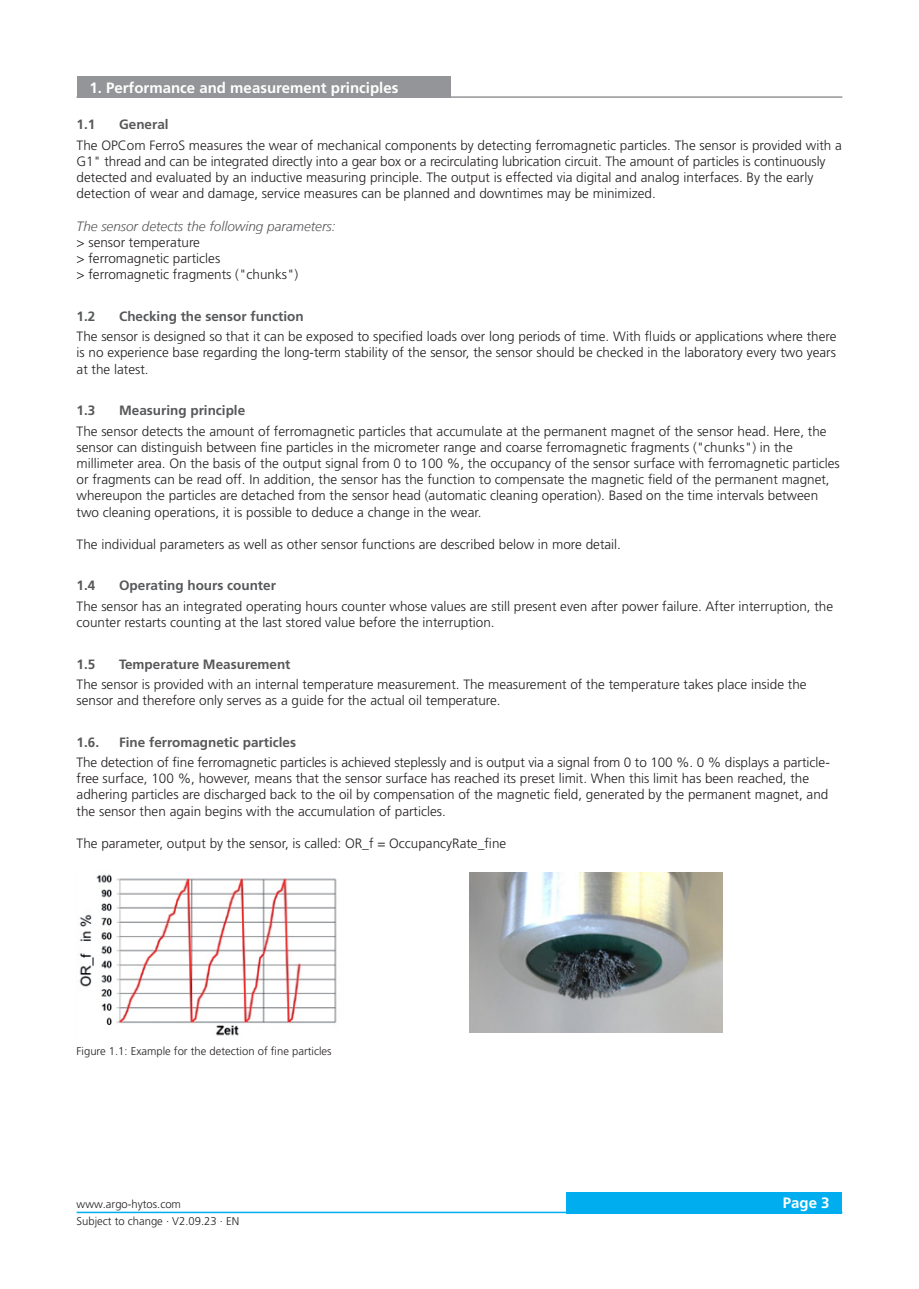
<style>
.page{position:relative;width:919px;height:1289px;background:#fff}
.page>*{position:absolute;margin:0;border:0;box-sizing:border-box;transform-origin:0 0}
.Überschrift_1{font:700 15px "Frutiger LT Pro";color:#fff}
._06_Copytext{font:300 13.5px/16.2px "Frutiger LT Pro";color:#231f20}
.Überschrift_3{font:700 13.5px "Frutiger LT Pro";color:#57585a}
._10_Subline_Italic{font:italic 300 13.5px "Frutiger LT";color:#57585a}
._08_Legend{font:300 11.25px "Frutiger LT Pro";color:#231f20}
</style>
<div class="page">
<div style="left:566px;top:1191px;width:276px;height:22px;background:#00aeef"></div>
<hr style="left:77px;top:1211px;width:765px;height:2px;background:#00aeef">
<div style="left:77px;top:77px;width:373px;height:21px;background:#939598"></div>
<hr style="left:77px;top:96px;width:765px;height:2px;background:#939598">
<img style="left:79px;top:874px;width:258px;height:162px">
<img style="left:469px;top:872px;width:253px;height:160px">
<p class="Überschrift_1" style="left:89px;top:79px;width:310px">1. Performance and measurement principles</p>
<p class="Überschrift_3" style="left:77px;top:117px;width:20px">1.1</p>
<p class="Überschrift_3" style="left:119px;top:117px;width:51px">General</p>
<p class="_06_Copytext" style="left:77px;top:137px;width:766px">The OPCom FerroS measures the wear of mechanical components by detecting ferromagnetic particles. The sensor is provided with a G1" thread and can be integrated directly into a gear box or a recirculating lubrication circuit. The amount of particles is continuously detected and evaluated by an inductive measuring principle. The output is effected via digital and analog interfaces. By the early detection of wear and damage, service measures can be planned and downtimes may be minimized.</p>
<p class="_10_Subline_Italic" style="left:77px;top:218px;width:260px">The sensor detects the following parameters:</p>
<p class="_06_Copytext" style="left:77px;top:234px;width:125px">&gt; sensor temperature</p>
<p class="_06_Copytext" style="left:77px;top:250px;width:145px">&gt; ferromagnetic particles</p>
<p class="_06_Copytext" style="left:77px;top:267px;width:223px">&gt; ferromagnetic fragments ("chunks")</p>
<p class="Überschrift_3" style="left:77px;top:308px;width:20px">1.2</p>
<p class="Überschrift_3" style="left:119px;top:308px;width:186px">Checking the sensor function</p>
<p class="_06_Copytext" style="left:77px;top:328px;width:761px;text-align:justify">The sensor is designed so that it can be exposed to specified loads over long periods of time. With fluids or applications where there is no experience base regarding the long-term stability of the sensor, the sensor should be checked in the laboratory every two years at the latest.</p>
<p class="Überschrift_3" style="left:77px;top:402px;width:20px">1.3</p>
<p class="Überschrift_3" style="left:119px;top:402px;width:128px">Measuring principle</p>
<p class="_06_Copytext" style="left:77px;top:423px;width:764px">The sensor detects the amount of ferromagnetic particles that accumulate at the permanent magnet of the sensor head. Here, the sensor can distinguish between fine particles in the micrometer range and coarse ferromagnetic fragments ("chunks") in the millimeter area. On the basis of the output signal from 0 to 100 %, the occupancy of the sensor surface with ferromagnetic particles or fragments can be read off. In addition, the sensor has the function to compensate the magnetic field of the permanent magnet, whereupon the particles are detached from the sensor head (automatic cleaning operation). Based on the time intervals between two cleaning operations, it is possible to deduce a change in the wear.</p>
<p class="_06_Copytext" style="left:77px;top:536px;width:546px">The individual parameters as well as other sensor functions are described below in more detail.</p>
<p class="Überschrift_3" style="left:77px;top:578px;width:20px">1.4</p>
<p class="Überschrift_3" style="left:119px;top:578px;width:158px">Operating hours counter</p>
<p class="_06_Copytext" style="left:77px;top:598px;width:758px">The sensor has an integrated operating hours counter whose values are still present even after power failure. After interruption, the counter restarts counting at the last stored value before the interruption.</p>
<p class="Überschrift_3" style="left:77px;top:656px;width:20px">1.5</p>
<p class="Überschrift_3" style="left:119px;top:656px;width:173px">Temperature Measurement</p>
<p class="_06_Copytext" style="left:77px;top:676px;width:731px">The sensor is provided with an internal temperature measurement. The measurement of the temperature takes place inside the sensor and therefore only serves as a guide for the actual oil temperature.</p>
<p class="Überschrift_3" style="left:77px;top:734px;width:24px">1.6.</p>
<p class="Überschrift_3" style="left:119px;top:734px;width:178px">Fine ferromagnetic particles</p>
<p class="_06_Copytext" style="left:77px;top:754px;width:754px">The detection of fine ferromagnetic particles is achieved steplessly and is output via a signal from 0 to 100 %. 0 % displays a particle&shy;free surface, 100 %, however, means that the sensor surface has reached its preset limit. When this limit has been reached, the adhering particles are discharged back to the oil by compensation of the magnetic field, generated by the permanent magnet, and the sensor then again begins with the accumulation of particles.</p>
<p class="_06_Copytext" style="left:77px;top:835px;width:431px">The parameter, output by the sensor, is called: OR_f = OccupancyRate_fine</p>
<p class="_08_Legend" style="left:77px;top:1044px;width:256px">Figure 1.1: Example for the detection of fine particles</p>
<p class="_08_Legend" style="left:77px;top:1197px;width:106px">www.argo-hytos.com</p>
<p class="Überschrift_1" style="left:782px;top:1194px;width:48px">Page 3</p>
<p class="_08_Legend" style="left:77px;top:1214px;width:164px">Subject to change · V2.09.23 · EN</p>
</div>
